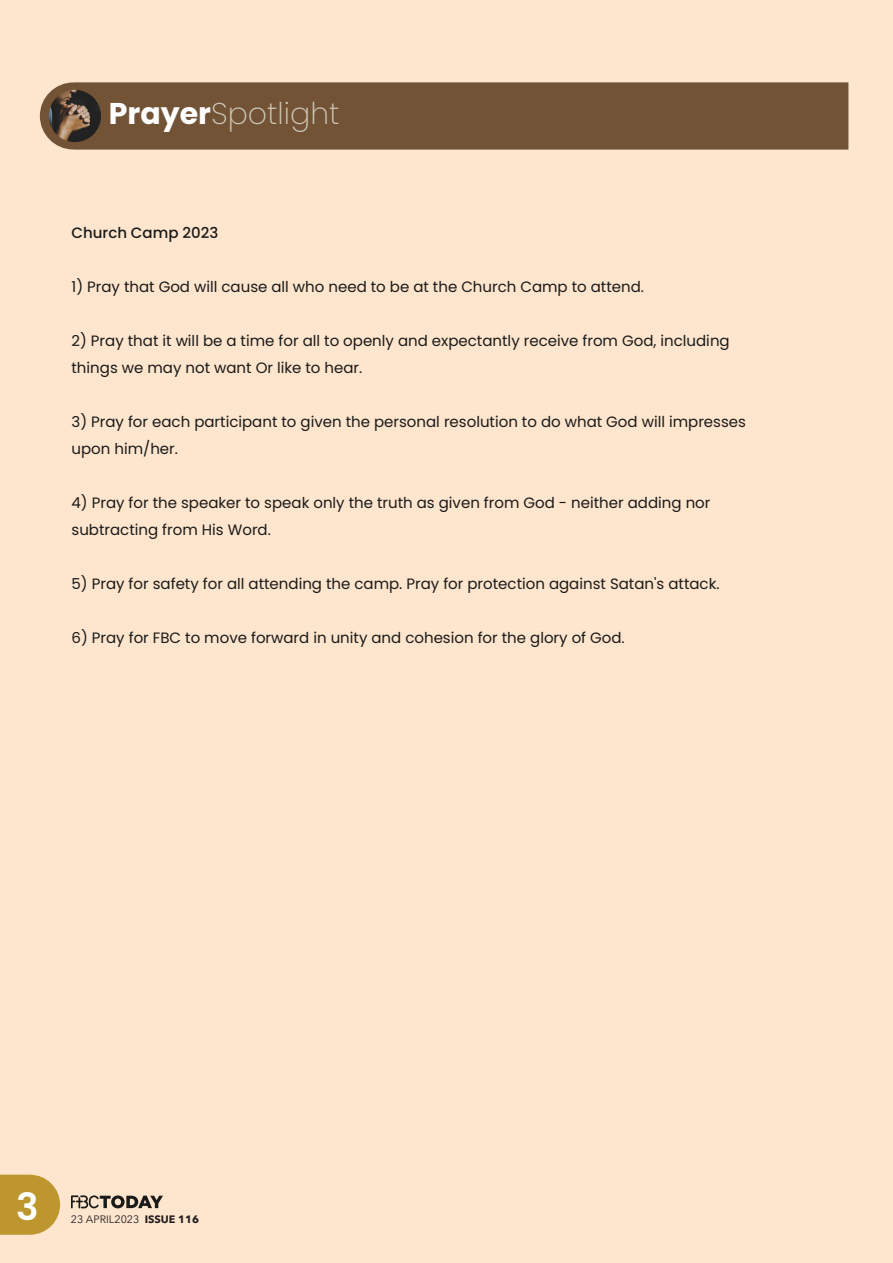
<style>
.page{position:relative;width:893px;height:1263px;background:#fee5ce}
.page>*{position:absolute;margin:0;border:0;box-sizing:border-box;transform-origin:0 0}
.t1{font:600 37.5px "Poppins";color:#fff}
.t2{font:200 30px "Poppins";color:#d0c9b9}
.t3{font:15px/27px "Poppins";color:#1a1a18}
.t4{font:500 15px "Poppins";color:#1a1a18}
.t5{font:10.8px "Avenir Next";color:#211d1e}
.s1{font-weight:700;color:#fff}
.s2{font-weight:700}
</style>
<div class="page">
<div style="left:40px;top:82px;width:808px;height:68px;background:#725336"></div>
<img style="left:49px;top:90px;width:52px;height:52px;border-radius:26px">
<svg style="left:0;top:1175px;width:60px;height:60px;background:#c49e3f"></svg>
<svg style="left:71px;top:1195px;width:92px;height:13px"></svg>
<h2 class="t2" style="left:109px;top:96px;width:232px"><span class="s1">Prayer</span>Spotlight</h2>
<p class="t4" style="left:72px;top:224px;width:148px">Church Camp 2023</p>
<p class="t3" style="left:72px;top:273px;width:574px">1) Pray that God will cause all who need to be at the Church Camp to attend.</p>
<p class="t3" style="left:72px;top:327px;width:660px">2) Pray that it will be a time for all to openly and expectantly receive from God, including things we may not want Or like to hear.</p>
<p class="t3" style="left:72px;top:408px;width:676px">3) Pray for each participant to given the personal resolution to do what God will impresses upon him/her.</p>
<p class="t3" style="left:72px;top:489px;width:640px">4) Pray for the speaker to speak only the truth as given from God - neither adding nor subtracting from His Word.</p>
<p class="t3" style="left:72px;top:570px;width:650px">5) Pray for safety for all attending the camp. Pray for protection against Satan's attack.</p>
<p class="t3" style="left:72px;top:624px;width:555px">6) Pray for FBC to move forward in unity and cohesion for the glory of God.</p>
<h1 class="t1" style="left:16px;top:1185px;width:24px">3</h1>
<p class="t5" style="left:71px;top:1210px;width:130px">23 APRIL2023 <span class="s2">ISSUE 116</span></p>
</div>
